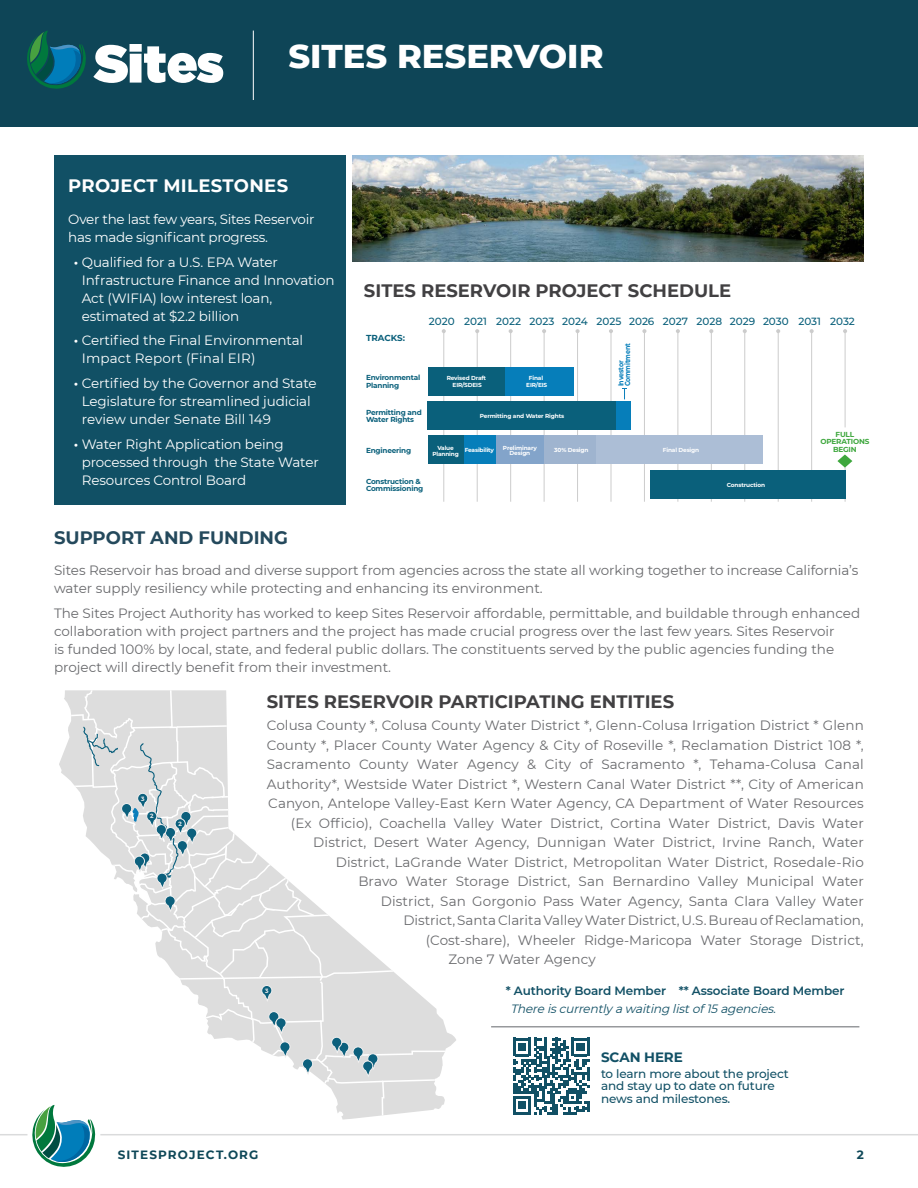
<style>
.page{position:relative;width:918px;height:1188px;background:#fff}
.page>*{position:absolute;margin:0;border:0;box-sizing:border-box;transform-origin:0 0}
.t1{font:800 33.6px "Montserrat";color:#fff}
.t2{font:700 18px "Montserrat";color:#414042}
.t3{font:700 18px "Montserrat";color:#24495c}
.t4{font:700 18px "Montserrat";letter-spacing:.02em;color:#fff}
.t5{font:13.5px/18px "Montserrat";color:#696a6d}
.t6{font:13.5px/18px "Montserrat";letter-spacing:-.01em;color:#fff}
.t7{font:700 13.5px "Montserrat";letter-spacing:-.01em;color:#115065}
.t8{font:500 12px/12.6px "Montserrat";letter-spacing:-.01em;color:#115065}
.t9{font:600 12px "Montserrat";letter-spacing:-.01em;color:#115065}
.t10{font:italic 12px "Montserrat";color:#115065}
.t11{font:700 12px "Montserrat";letter-spacing:.095em;color:#0f4858}
.t12{font:500 10.5px "Montserrat";letter-spacing:-.005em;color:#0a607b}
.t13{font:700 8.7px "Montserrat";color:#0a607b}
.t14{font:700 7.35px/7.2px "Montserrat";letter-spacing:-.025em;color:#0a607b}
.t15{font:700 7.35px/7.4px "Montserrat";letter-spacing:-.025em;color:#3ea73d;text-align:center}
.t16{font:700 7.35px/6.6px "Montserrat";letter-spacing:-.025em;color:#067eba;scale:.88 1}
.t17{font:700 5.85px/7.4px "Montserrat";letter-spacing:-.025em;color:#fff;text-align:center}
.s1{font-weight:600}
</style>
<div class="page">
<hr style="left:100px;top:1134px;width:818px;height:1px;background:#dadbdc">
<img style="left:353px;top:155px;width:511px;height:107px">
<div style="left:54px;top:155px;width:292px;height:350px;background:#115065"></div>
<hr style="left:443px;top:331px;width:1px;height:171px;background:#ccc">
<svg style="left:442px;top:329px;width:4px;height:4px"></svg>
<hr style="left:477px;top:331px;width:1px;height:171px;background:#ccc">
<svg style="left:475px;top:329px;width:4px;height:4px"></svg>
<hr style="left:510px;top:331px;width:1px;height:171px;background:#ccc">
<svg style="left:509px;top:329px;width:4px;height:4px"></svg>
<hr style="left:544px;top:331px;width:1px;height:171px;background:#ccc">
<svg style="left:542px;top:329px;width:4px;height:4px"></svg>
<hr style="left:577px;top:331px;width:1px;height:171px;background:#ccc">
<svg style="left:576px;top:329px;width:4px;height:4px"></svg>
<hr style="left:611px;top:331px;width:1px;height:171px;background:#ccc">
<svg style="left:609px;top:329px;width:4px;height:4px"></svg>
<hr style="left:644px;top:331px;width:1px;height:171px;background:#ccc">
<svg style="left:642px;top:329px;width:4px;height:4px"></svg>
<hr style="left:678px;top:331px;width:1px;height:171px;background:#ccc">
<svg style="left:676px;top:329px;width:4px;height:4px"></svg>
<hr style="left:711px;top:331px;width:1px;height:171px;background:#ccc">
<svg style="left:709px;top:329px;width:4px;height:4px"></svg>
<hr style="left:744px;top:331px;width:1px;height:171px;background:#ccc">
<svg style="left:743px;top:329px;width:4px;height:4px"></svg>
<hr style="left:778px;top:331px;width:1px;height:171px;background:#ccc">
<svg style="left:776px;top:329px;width:4px;height:4px"></svg>
<hr style="left:845px;top:462px;width:1px;height:40px;background:#ccc">
<hr style="left:845px;top:331px;width:1px;height:96px;background:#ccc">
<svg style="left:843px;top:329px;width:4px;height:4px"></svg>
<hr style="left:811px;top:331px;width:1px;height:171px;background:#ccc">
<svg style="left:810px;top:329px;width:4px;height:4px"></svg>
<div style="left:504px;top:367px;width:70px;height:28px;background:#067eba"></div>
<div style="left:428px;top:367px;width:76px;height:28px;background:#0a607b"></div>
<div style="left:616px;top:401px;width:15px;height:29px;background:#067eba"></div>
<div style="left:428px;top:401px;width:188px;height:29px;background:#0a607b"></div>
<div style="left:595px;top:436px;width:168px;height:28px;background:#acbed6"></div>
<div style="left:544px;top:436px;width:51px;height:28px;background:#9fb4cf"></div>
<div style="left:496px;top:436px;width:48px;height:28px;background:#83a4ca"></div>
<div style="left:463px;top:436px;width:33px;height:28px;background:#067eba"></div>
<div style="left:428px;top:436px;width:35px;height:28px;background:#0a607b"></div>
<div style="left:650px;top:470px;width:195px;height:28px;background:#0a607b"></div>
<svg style="left:837px;top:455px;width:15px;height:13px"></svg>
<svg style="left:622px;top:388px;width:5px;height:11px"></svg>
<svg style="left:513px;top:1038px;width:77px;height:77px"></svg>
<hr style="left:491px;top:1026px;width:368px;height:2px;background:#97999c">
<div style="left:0;top:0;width:918px;height:128px;background:#0e4557"></div>
<div style="left:0;top:127px;width:918px;height:8px;background:#fff"></div>
<hr style="left:253px;top:31px;width:1px;height:69px;background:#fff">
<svg style="left:93px;top:44px;width:130px;height:39px"></svg>
<svg style="left:27px;top:31px;width:59px;height:58px"></svg>
<svg style="left:0;top:690px;width:446px;height:477px"></svg>
<h1 class="t1" style="left:288px;top:32px;width:317px">SITES RESERVOIR</h1>
<h2 class="t4" style="left:68px;top:173px;width:221px">PROJECT MILESTONES</h2>
<p class="t6" style="left:68px;top:210px;width:248px">Over the last few years, Sites Reservoir has made significant progress.</p>
<p class="t6" style="left:82px;top:252px;width:254px;text-indent:-8px"><span class="s1">•</span> Qualified for a U.S. EPA Water<br>Infrastructure Finance and Innovation<br>Act (WIFIA) low interest loan, estimated at $2.2 billion</p>
<p class="t6" style="left:82px;top:331px;width:223px;text-indent:-8px"><span class="s1">•</span> Certified the Final Environmental<br>Impact Report (Final EIR)</p>
<p class="t6" style="left:82px;top:374px;width:236px;text-indent:-8px"><span class="s1">•</span> Certified by the Governor and State<br>Legislature for streamlined judicial review under Senate Bill 149</p>
<p class="t6" style="left:82px;top:435px;width:238px;text-indent:-8px"><span class="s1">•</span> Water Right Application being processed through the State Water<br>Resources Control Board</p>
<h2 class="t2" style="left:364px;top:278px;width:369px">SITES RESERVOIR PROJECT SCHEDULE</h2>
<p class="t12" style="left:429px;top:314px;width:428px">2020 2021 2022 2023 2024 2025 2026 2027 2028 2029 2030 2031 2032</p>
<p class="t13" style="left:366px;top:331px;width:40px">TRACKS:</p>
<p class="t14" style="left:366px;top:374px;width:56px">Environmental<br>Planning</p>
<p class="t14" style="left:366px;top:408px;width:57px">Permitting and<br>Water Rights</p>
<p class="t14" style="left:366px;top:446px;width:47px">Engineering</p>
<p class="t16" style="left:617px;top:386px;width:51px;rotate:-90deg">Investor<br>Commitment</p>
<p class="t17" style="left:447px;top:374px;width:41px">Revised Draft<br>EIR/SDEIS</p>
<p class="t17" style="left:526px;top:374px;width:23px">Final<br>EIR/EIS</p>
<p class="t17" style="left:480px;top:412px;width:86px">Permitting and Water Rights</p>
<p class="t15" style="left:820px;top:430px;width:50px">FULL<br>OPERATIONS<br>BEGIN</p>
<p class="t17" style="left:503px;top:445px;width:36px;line-height:5.1px">Preliminary<br>Design</p>
<p class="t17" style="left:432px;top:444px;width:28px;line-height:6.6px">Value<br>Planning</p>
<p class="t17" style="left:554px;top:446px;width:36px">30% Design</p>
<p class="t17" style="left:663px;top:446px;width:38px">Final Design</p>
<p class="t17" style="left:465px;top:446px;width:31px">Feasibility</p>
<p class="t14" style="left:366px;top:477px;width:59px">Construction &amp;<br>Commissioning</p>
<p class="t17" style="left:727px;top:481px;width:40px">Construction</p>
<h2 class="t3" style="left:54px;top:524px;width:236px">SUPPORT AND FUNDING</h2>
<p class="t5" style="left:54px;top:561px;width:806px">Sites Reservoir has broad and diverse support from agencies across the state all working together to increase California’s water supply resiliency while protecting and enhancing its environment.</p>
<p class="t5" style="left:54px;top:604px;width:808px">The Sites Project Authority has worked to keep Sites Reservoir affordable, permittable, and buildable through enhanced collaboration with project partners and the project has made crucial progress over the last few years. Sites Reservoir<br>is funded 100% by local, state, and federal public dollars. The constituents served by the public agencies funding the project will directly benefit from their investment.</p>
<h2 class="t2" style="left:267px;top:688px;width:409px">SITES RESERVOIR PARTICIPATING ENTITIES</h2>
<p class="t5" style="left:267px;top:716px;width:599px">Colusa County *, Colusa County Water District *, Glenn-Colusa Irrigation District * Glenn</p>
<p class="t5" style="left:267px;top:736px;width:599px">County *, Placer County Water Agency &amp; City of Roseville *, Reclamation District 108 *,</p>
<p class="t5" style="left:267px;top:755px;width:599px">Sacramento County Water Agency &amp; City of Sacramento *, Tehama-Colusa Canal</p>
<p class="t5" style="left:267px;top:775px;width:599px">Authority*, Westside Water District *, Western Canal Water District **, City of American</p>
<p class="t5" style="left:268px;top:794px;width:597px">Canyon, Antelope Valley-East Kern Water Agency, CA Department of Water Resources</p>
<p class="t5" style="left:291px;top:814px;width:575px">(Ex Officio), Coachella Valley Water District, Cortina Water District, Davis Water</p>
<p class="t5" style="left:313px;top:833px;width:552px">District, Desert Water Agency, Dunnigan Water District, Irvine Ranch, Water</p>
<p class="t5" style="left:336px;top:853px;width:530px">District, LaGrande Water District, Metropolitan Water District, Rosedale-Rio</p>
<p class="t5" style="left:358px;top:872px;width:507px">Bravo Water Storage District, San Bernardino Valley Municipal Water</p>
<p class="t5" style="left:381px;top:892px;width:485px">District, San Gorgonio Pass Water Agency, Santa Clara Valley Water</p>
<p class="t5" style="left:403px;top:911px;width:462px">District, Santa Clarita Valley Water District, U.S. Bureau of Reclamation,</p>
<p class="t5" style="left:426px;top:931px;width:440px">(Cost-share), Wheeler Ridge-Maricopa Water Storage District,</p>
<p class="t5" style="left:448px;top:950px;width:149px">Zone 7 Water Agency</p>
<p class="t9" style="left:506px;top:983px;width:340px">* Authority Board Member ** Associate Board Member</p>
<p class="t10" style="left:510px;top:1000px;width:270px">There iscurrently a waiting listof15agencies.</p>
<p class="t7" style="left:601px;top:1047px;width:83px">SCAN HERE</p>
<p class="t8" style="left:601px;top:1067px;width:189px">to learn more about the project and stay up to date on future news and milestones.</p>
<p class="t11" style="left:118px;top:1146px;width:142px">SITESPROJECT.ORG</p>
<p class="t11" style="left:857px;top:1146px;width:9px">2</p>
</div>
